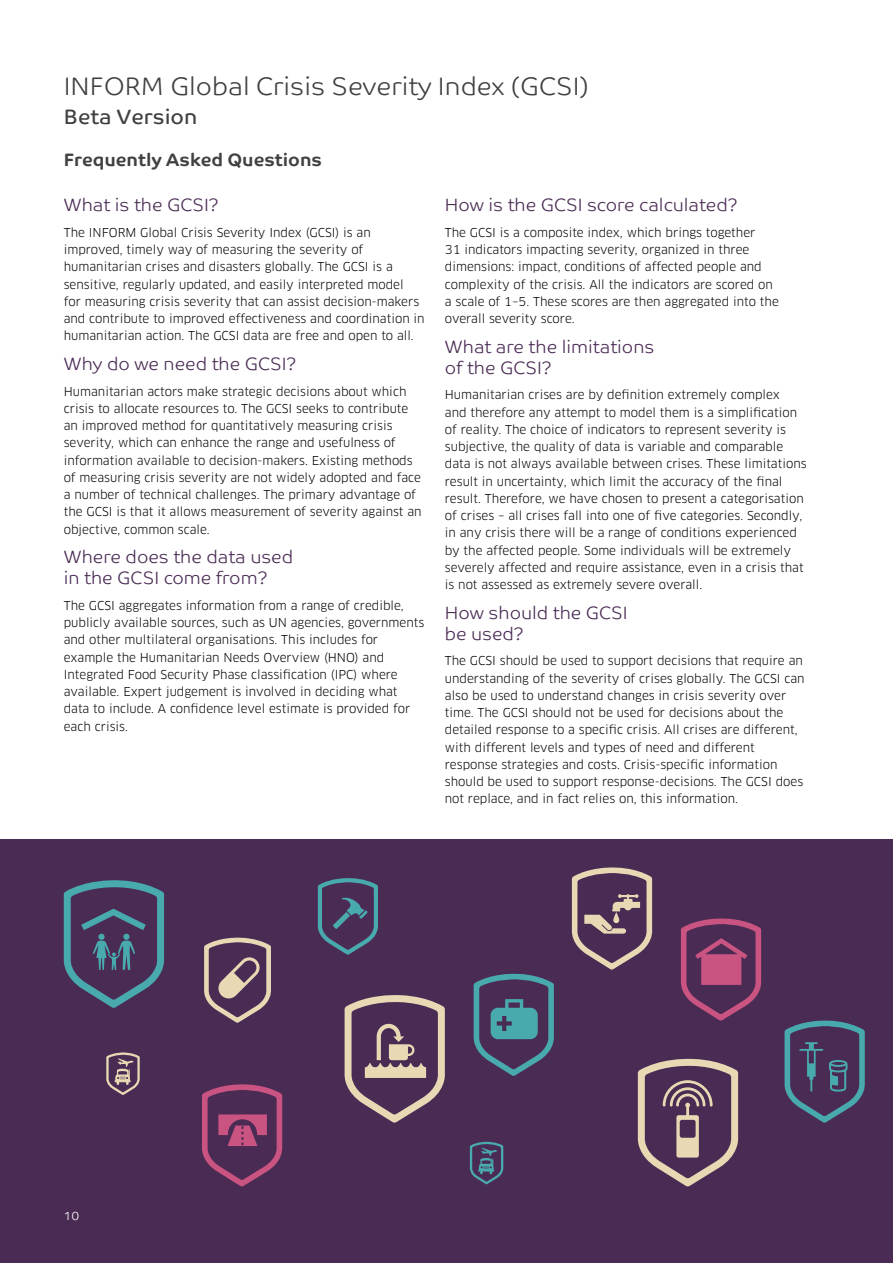
<style>
.page{position:relative;width:893px;height:1263px;background:#fff}
.page>*{position:absolute;margin:0;border:0;box-sizing:border-box;transform-origin:0 0}
.t1{font:300 25.5px "Co Text";color:#414042}
.t2{font:21px "Co Text";color:#414042}
.t3{font:300 18px/21px "Co Text";color:#4a2b54}
.t4{font:700 18px "Co Text";color:#414042}
.t5{font:12px/17.2px "Clan OT";color:#000}
.t6{font:300 12px "Co Text";color:#fff}
</style>
<div class="page">
<div style="left:0;top:840px;width:893px;height:423px;background:#4a2b54"></div>
<svg style="left:345px;top:995px;width:100px;height:128px"></svg>
<svg style="left:784px;top:1020px;width:81px;height:103px"></svg>
<svg style="left:204px;top:937px;width:67px;height:86px"></svg>
<svg style="left:202px;top:1084px;width:80px;height:102px"></svg>
<svg style="left:572px;top:867px;width:80px;height:103px"></svg>
<svg style="left:638px;top:1058px;width:100px;height:128px"></svg>
<svg style="left:64px;top:880px;width:100px;height:128px"></svg>
<svg style="left:681px;top:918px;width:80px;height:103px"></svg>
<svg style="left:470px;top:1142px;width:33px;height:42px"></svg>
<svg style="left:106px;top:1052px;width:34px;height:43px"></svg>
<svg style="left:474px;top:973px;width:80px;height:103px"></svg>
<svg style="left:318px;top:878px;width:60px;height:77px"></svg>
<h1 class="t1" style="left:64px;top:72px;width:527px">INFORM Global Crisis Severity Index (GCSI)</h1>
<h2 class="t2" style="left:64px;top:104px;width:135px">Beta Version</h2>
<h3 class="t4" style="left:64px;top:149px;width:260px">Frequently Asked Questions</h3>
<h3 class="t3" style="left:64px;top:194px;width:157px">What is the GCSI?</h3>
<p class="t5" style="left:64px;top:224px;width:362px">The INFORM Global Crisis Severity Index (GCSI) is an improved, timely way of measuring the severity of humanitarian crises and disasters globally. The GCSI is a sensitive, regularly updated, and easily interpreted model<br>for measuring crisis severity that can assist decision-makers and contribute to improved effectiveness and coordination in humanitarian action. The GCSI data are free and open to all.</p>
<h3 class="t3" style="left:64px;top:353px;width:234px">Why do we need the GCSI?</h3>
<p class="t5" style="left:64px;top:382px;width:359px">Humanitarian actors make strategic decisions about which crisis to allocate resources to. The GCSI seeks to contribute an improved method for quantitatively measuring crisis severity, which can enhance the range and usefulness of information available to decision-makers. Existing methods of measuring crisis severity are not widely adopted and face a number of technical challenges. The primary advantage of the GCSI is that it allows measurement of severity against an objective, common scale.</p>
<h3 class="t3" style="left:64px;top:546px;width:231px">Where does the data used in the GCSI come from?</h3>
<p class="t5" style="left:64px;top:597px;width:362px">The GCSI aggregates information from a range of credible, publicly available sources, such as UN agencies, governments and other multilateral organisations. This includes for example the Humanitarian Needs Overview (HNO) and Integrated Food Security Phase classification (IPC) where available. Expert judgement is involved in deciding what data to include. A confidence level estimate is provided for each crisis.</p>
<h3 class="t3" style="left:445px;top:194px;width:295px">How is the GCSI score calculated?</h3>
<p class="t5" style="left:445px;top:224px;width:336px">The GCSI is a composite index, which brings together<br>31 indicators impacting severity, organized in three dimensions: impact, conditions of affected people and complexity of the crisis. All the indicators are scored on a scale of 1–5. These scores are then aggregated into the overall severity score.</p>
<h3 class="t3" style="left:445px;top:336px;width:211px">What are the limitations of the GCSI?</h3>
<p class="t5" style="left:445px;top:386px;width:363px">Humanitarian crises are by definition extremely complex<br>and therefore any attempt to model them is a simplification of reality. The choice of indicators to represent severity is subjective, the quality of data is variable and comparable data is not always available between crises. These limitations result in uncertainty, which limit the accuracy of the final result. Therefore, we have chosen to present a categorisation of crises – all crises fall into one of five categories. Secondly, in any crisis there will be a range of conditions experienced by the affected people. Some individuals will be extremely severely affected and require assistance, even in a crisis that is not assessed as extremely severe overall.</p>
<h3 class="t3" style="left:445px;top:602px;width:184px">How should the GCSI be used?</h3>
<p class="t5" style="left:445px;top:652px;width:361px">The GCSI should be used to support decisions that require an understanding of the severity of crises globally. The GCSI can also be used to understand changes in crisis severity over time. The GCSI should not be used for decisions about the detailed response to a specific crisis. All crises are different, with different levels and types of need and different response strategies and costs. Crisis-specific information should be used to support response-decisions. The GCSI does not replace, and in fact relies on, this information.</p>
<p class="t6" style="left:64px;top:1208px;width:17px">10</p>
</div>
